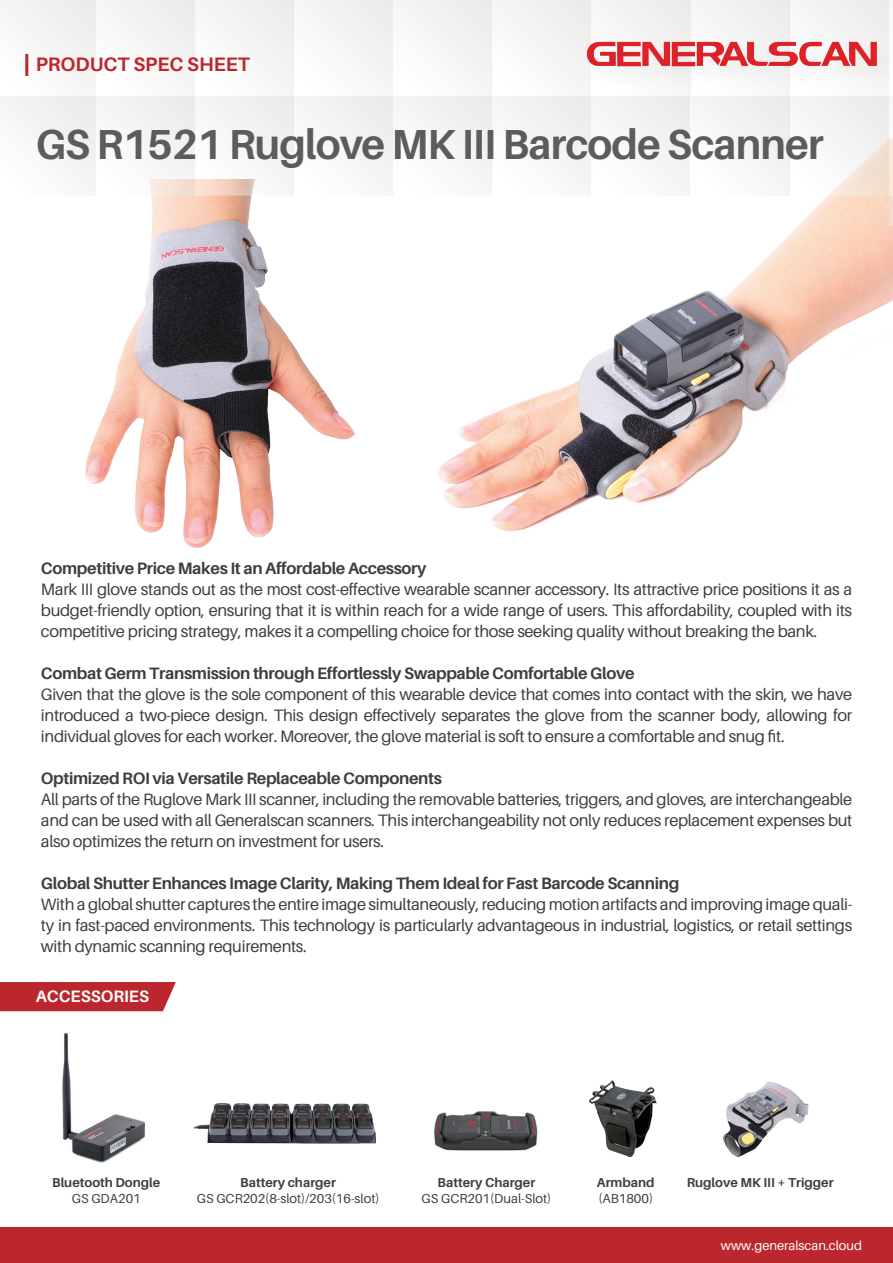
<style>
.page{position:relative;width:893px;height:1263px;background:#fff}
.page>*{position:absolute;margin:0;border:0;box-sizing:border-box;transform-origin:0 0}
.t1{font:700 42px "Aileron";letter-spacing:-.02em;color:#5c5c5f}
.t2{font:700 19.5px "Aileron";color:#bc272d}
.t3{font:16.5px/21px "Aileron";letter-spacing:-.02em;color:#3e3e3f;text-align:justify}
.t4{font:700 16.5px "Aileron";letter-spacing:-.02em;color:#3e3e3f}
.t5{font:700 16.5px "Aileron";color:#fff}
.t6{font:700 12.9px "Aileron";color:#3e3e3f}
.t7{font:12.9px "Aileron";color:#3e3e3f}
.t8{font:12.9px "Aileron";color:#fff}
</style>
<div class="page">
<img style="left:85px;top:138px;width:808px;height:410px">
<hr style="left:889px;top:196px;width:3px;height:30px;background:#f5dccd">
<svg style="left:0;top:0;width:892px;height:196px"></svg>
<hr style="left:889px;top:0;width:3px;height:96px;background:#f8f8f7">
<img style="left:575px;top:30px;width:318px;height:69px">
<img style="left:587px;top:37px;width:291px;height:33px">
<div style="left:0;top:1227px;width:893px;height:36px;background:#bc272d"></div>
<hr style="left:25px;top:54px;width:3px;height:22px;background:#bc272d">
<img style="left:194px;top:1104px;width:182px;height:40px">
<img style="left:589px;top:1080px;width:67px;height:77px">
<img style="left:434px;top:1111px;width:104px;height:40px">
<div style="left:0;top:982px;width:176px;height:29px;background:#bc272d"></div>
<img style="left:62px;top:1032px;width:83px;height:131px">
<img style="left:723px;top:1081px;width:86px;height:76px">
<p class="t2" style="left:36px;top:53px;width:216px">PRODUCT SPEC SHEET</p>
<h1 class="t1" style="left:36px;top:121px;width:789px">GS R1521 Ruglove MK III Barcode Scanner</h1>
<p class="t4" style="left:41px;top:559px;width:387px">Competitive Price Makes It an Affordable Accessory</p>
<p class="t3" style="left:41px;top:579px;width:813px">Mark III glove stands out as the most cost-effective wearable scanner accessory. Its attractive price positions it as a budget-friendly option, ensuring that it is within reach for a wide range of users. This affordability, coupled with its competitive pricing strategy, makes it a compelling choice for those seeking quality without breaking the bank.</p>
<p class="t4" style="left:41px;top:664px;width:595px">Combat Germ Transmission through Effortlessly Swappable Comfortable Glove</p>
<p class="t3" style="left:41px;top:684px;width:813px">Given that the glove is the sole component of this wearable device that comes into contact with the skin, we have introduced a two-piece design. This design effectively separates the glove from the scanner body, allowing for individual gloves for each worker. Moreover, the glove material is soft to ensure a comfortable and snug fit.</p>
<p class="t4" style="left:41px;top:769px;width:403px">Optimized ROI via Versatile Replaceable Components</p>
<p class="t3" style="left:41px;top:789px;width:813px">All parts of the Ruglove Mark III scanner, including the removable batteries, triggers, and gloves, are interchangeable and can be used with all Generalscan scanners. This interchangeability not only reduces replacement expenses but also optimizes the return on investment for users.</p>
<p class="t4" style="left:41px;top:874px;width:640px">Global Shutter Enhances Image Clarity, Making Them Ideal for Fast Barcode Scanning</p>
<p class="t3" style="left:41px;top:894px;width:813px">With a global shutter captures the entire image simultaneously, reducing motion artifacts and improving image quali&shy;ty in fast-paced environments. This technology is particularly advantageous in industrial, logistics, or retail settings with dynamic scanning requirements.</p>
<p class="t5" style="left:36px;top:987px;width:115px">ACCESSORIES</p>
<p class="t6" style="left:52px;top:1175px;width:110px">Bluetooth Dongle</p>
<p class="t6" style="left:687px;top:1175px;width:148px">Ruglove MK III + Trigger</p>
<p class="t7" style="left:72px;top:1191px;width:70px">GS GDA201</p>
<p class="t6" style="left:240px;top:1175px;width:97px">Battery charger</p>
<p class="t7" style="left:197px;top:1191px;width:184px">GS GCR202(8-slot)/203(16-slot)</p>
<p class="t7" style="left:422px;top:1191px;width:131px">GS GCR201(Dual-Slot)</p>
<p class="t6" style="left:438px;top:1175px;width:99px">Battery Charger</p>
<p class="t6" style="left:597px;top:1175px;width:59px">Armband</p>
<p class="t7" style="left:598px;top:1191px;width:56px">(AB1800)</p>
<p class="t8" style="left:721px;top:1238px;width:143px">www.generalscan.cloud</p>
</div>
